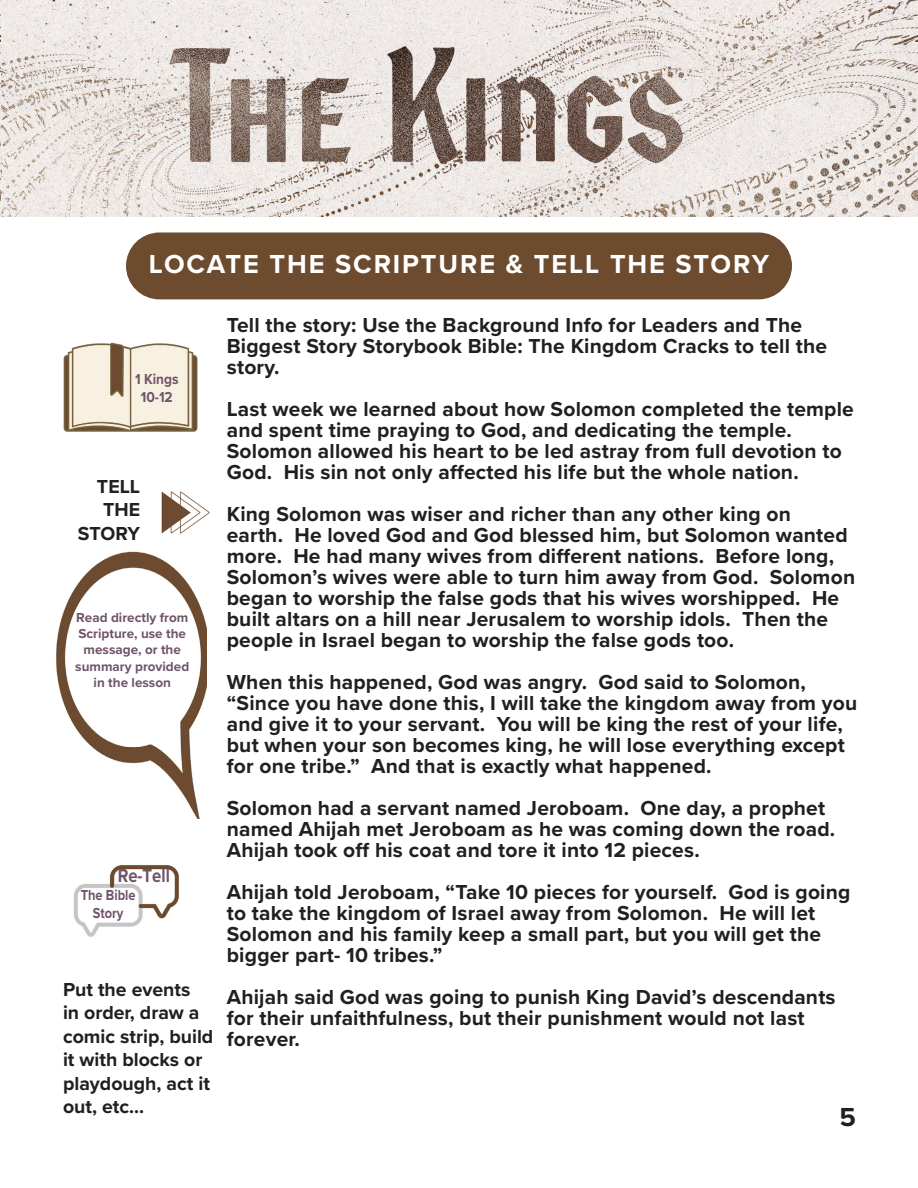
<style>
.page{position:relative;width:918px;height:1188px;background:#fff}
.page>*{position:absolute;margin:0;border:0;box-sizing:border-box;transform-origin:0 0}
.Paragraph_Style_4{font:700 27px "Proxima Nova";letter-spacing:.07em;color:#fff}
.t1{font:700 27px "Proxima Nova";color:#231f20}
.Paragraph_Style_5{font:700 21px/21px "Proxima Nova";letter-spacing:.01em;color:#231f20}
.Memory_Verse{font:700 19.5px/23.4px "Proxima Nova";color:#231f20}
.Memory_Verse-2{font:700 19.5px "Proxima Nova";color:#70546a;scale:.85 1}
.Memory_Verse-3{font:700 15px/18px "Proxima Nova";color:#70546a;text-align:center;scale:.85 1}
.Memory_Verse-4{font:700 15px/18px "Proxima Nova";color:#70546a;text-align:center;scale:.91 1}
.Memory_Verse-5{font:700 13.5px/16.2px "Proxima Nova";color:#70546a;text-align:center}
</style>
<div class="page">
<img style="left:0;top:0;width:918px;height:216px">
<div style="left:126px;top:232px;width:666px;height:67px;background:#6d4b2f;border-radius:33px"></div>
<img style="left:161px;top:491px;width:49px;height:43px">
<img style="left:73px;top:865px;width:106px;height:72px">
<img style="left:56px;top:551px;width:150px;height:268px">
<img style="left:63px;top:342px;width:135px;height:90px">
<p class="Paragraph_Style_4" style="left:149px;top:244px;width:622px">LOCATE THE SCRIPTURE &amp; TELL THE STORY</p>
<p class="Memory_Verse-4" style="left:135px;top:369px;width:49px">1 Kings<br>10-12</p>
<p class="Memory_Verse" style="left:97px;top:474px;width:45px">TELL</p>
<p class="Memory_Verse" style="left:103px;top:497px;width:38px">THE</p>
<p class="Memory_Verse" style="left:78px;top:521px;width:64px">STORY</p>
<p class="Memory_Verse-5" style="left:76px;top:609px;width:114px">Read directly from</p>
<p class="Memory_Verse-5" style="left:75px;top:625px;width:115px">Scripture, use the message, or the summary provided</p>
<p class="Memory_Verse-5" style="left:94px;top:674px;width:79px">in the lesson</p>
<p class="Memory_Verse-2" style="left:118px;top:861px;width:63px">Re-Tell</p>
<p class="Memory_Verse-3" style="left:81px;top:886px;width:66px">The Bible<br>Story</p>
<p class="Memory_Verse" style="left:63px;top:977px;width:152px">Put the events<br>in order, draw a comic strip, build it with blocks or playdough, act it out, etc...</p>
<p class="Paragraph_Style_5" style="left:227px;top:314px;width:602px">Tell the story: Use the Background Info for Leaders and The<br>Biggest Story Storybook Bible: The Kingdom Cracks to tell the story.</p>
<p class="Paragraph_Style_5" style="left:227px;top:398px;width:629px">Last week we learned about how Solomon completed the temple and spent time praying to God, and dedicating the temple.<br>Solomon allowed his heart to be led astray from full devotion to God. His sin not only affected his life but the whole nation.</p>
<p class="Paragraph_Style_5" style="left:227px;top:503px;width:630px">King Solomon was wiser and richer than any other king on<br>earth. He loved God and God blessed him, but Solomon wanted more. He had many wives from different nations. Before long, Solomon’s wives were able to turn him away from God. Solomon began to worship the false gods that his wives worshipped. He built altars on a hill near Jerusalem to worship idols. Then the people in Israel began to worship the false gods too.</p>
<p class="Paragraph_Style_5" style="left:227px;top:671px;width:632px">When this happened, God was angry. God said to Solomon, “Since you have done this, I will take the kingdom away from you and give it to your servant. You will be king the rest of your life, but when your son becomes king, he will lose everything except for one tribe.” And that is exactly what happened.</p>
<p class="Paragraph_Style_5" style="left:227px;top:797px;width:610px">Solomon had a servant named Jeroboam. One day, a prophet named Ahijah met Jeroboam as he was coming down the road.<br>Ahijah took off his coat and tore it into 12 pieces.</p>
<p class="Paragraph_Style_5" style="left:227px;top:881px;width:625px">Ahijah told Jeroboam, “Take 10 pieces for yourself. God is going to take the kingdom of Israel away from Solomon. He will let Solomon and his family keep a small part, but you will get the bigger part- 10 tribes.”</p>
<p class="Paragraph_Style_5" style="left:227px;top:986px;width:610px">Ahijah said God was going to punish King David’s descendants for their unfaithfulness, but their punishment would not last forever.</p>
<p class="t1" style="left:840px;top:1096px;width:18px">5</p>
</div>
